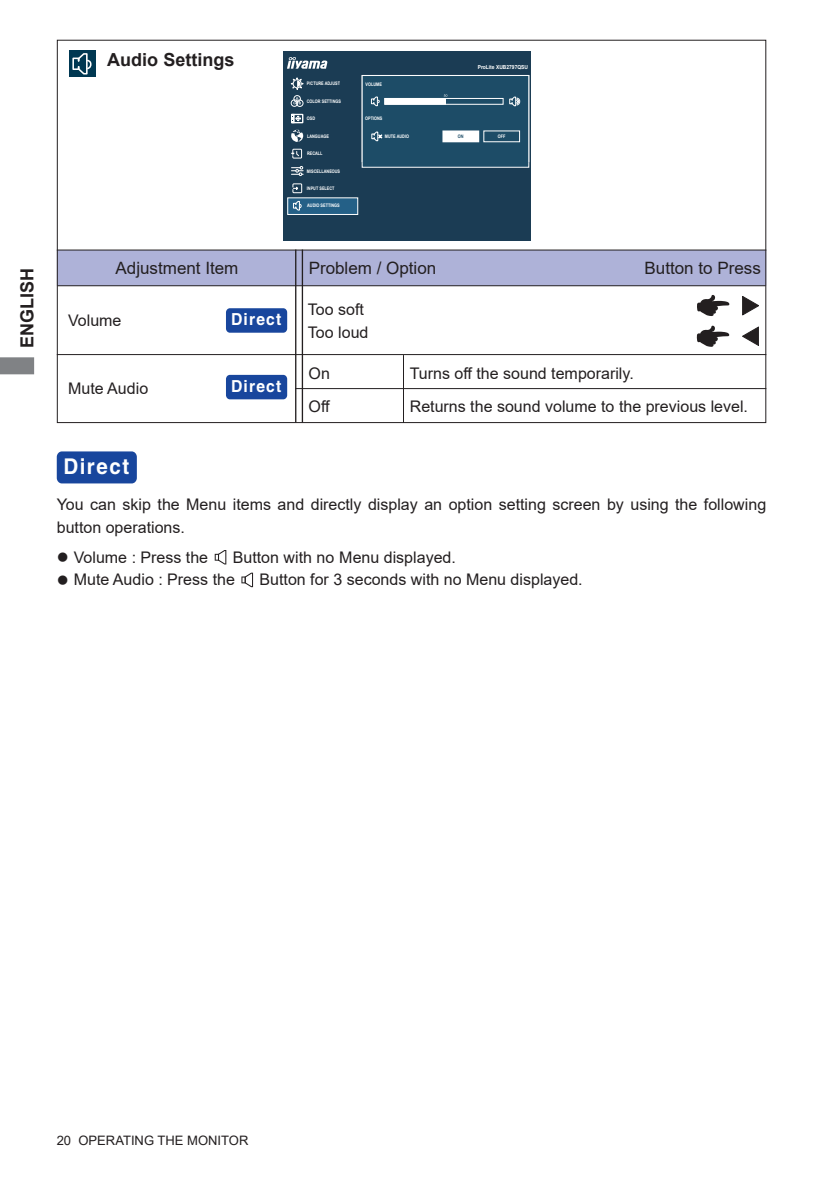
<style>
.page{position:relative;width:840px;height:1191px;background:#fff}
.page>*{position:absolute;margin:0;border:0;box-sizing:border-box;transform-origin:0 0}
.t1{font:700 21.6px "Helvetica";letter-spacing:.075em;color:#fff;scale:.95 1}
.t2{font:700 18px "Arial";color:#231f20}
.t3{font:17px "Arial";color:#231f20}
.t4{font:700 16.6px "Helvetica";letter-spacing:.075em;color:#fff;scale:.95 1}
.t5{font:16px/22.6px "Arial";color:#231f20}
.t6{font:13px "Arial";color:#231f20}
.t7{font:700 5.4px "Arial";color:#fff;scale:.9 1}
.t8{font:700 4.8px "Arial";color:#fff;scale:.8 1}
.t9{font:700 4.8px "Arial";color:#1d4c67;scale:.8 1}
</style>
<div class="page">
<svg style="left:0;top:357px;width:34px;height:17px"></svg>
<div style="left:57px;top:250px;width:708px;height:36px;background:#aeb2d8;border:2px solid #aeb2d8"></div>
<hr style="left:57px;top:285px;width:708px;height:1px;background:#231f20">
<hr style="left:57px;top:249px;width:708px;height:1px;background:#231f20">
<hr style="left:295px;top:249px;width:1px;height:173px;background:#231f20">
<hr style="left:301px;top:249px;width:2px;height:173px;background:#231f20">
<hr style="left:57px;top:354px;width:708px;height:1px;background:#231f20">
<hr style="left:295px;top:388px;width:470px;height:1px;background:#231f20">
<hr style="left:403px;top:355px;width:1px;height:68px;background:#231f20">
<svg style="left:224px;top:550px;width:3px;height:15px"></svg>
<svg style="left:214px;top:550px;width:12px;height:14px"></svg>
<svg style="left:241px;top:572px;width:12px;height:15px"></svg>
<div style="left:58px;top:452px;width:78px;height:30px;background:#18469d;border-radius:4px"></div>
<div style="left:57px;top:451px;width:80px;height:32px;border:2px solid #18469d;border-radius:4px"></div>
<div style="left:69px;top:50px;width:26px;height:27px;background:#003852"></div>
<svg style="left:72px;top:53px;width:20px;height:22px"></svg>
<div style="left:283px;top:52px;width:248px;height:189px;background:#1b3c54"></div>
<svg style="left:287px;top:57px;width:40px;height:12px"></svg>
<div style="left:287px;top:198px;width:70px;height:16px;background:#246087"></div>
<div style="left:287px;top:197px;width:71px;height:18px;border:1px solid #fff"></div>
<svg style="left:291px;top:78px;width:12px;height:12px"></svg>
<svg style="left:291px;top:166px;width:12px;height:10px"></svg>
<div style="left:293px;top:95px;width:7px;height:7px;border:1px solid #fff;border-radius:50%"></div>
<div style="left:291px;top:100px;width:7px;height:6px;border:1px solid #fff;border-radius:50%"></div>
<div style="left:296px;top:100px;width:7px;height:7px;border:1px solid #fff;border-radius:50%"></div>
<svg style="left:293px;top:98px;width:8px;height:6px"></svg>
<svg style="left:291px;top:130px;width:12px;height:12px"></svg>
<div style="left:292px;top:149px;width:10px;height:9px;border:1px solid #fff"></div>
<svg style="left:291px;top:151px;width:8px;height:6px"></svg>
<div style="left:292px;top:183px;width:10px;height:10px;border:1px solid #fff"></div>
<svg style="left:293px;top:187px;width:5px;height:3px"></svg>
<svg style="left:293px;top:201px;width:8px;height:10px"></svg>
<div style="left:293px;top:114px;width:9px;height:9px;border:1px solid #fff"></div>
<div style="left:291px;top:114px;width:12px;height:9px;border:1px solid #fff"></div>
<svg style="left:291px;top:114px;width:9px;height:9px"></svg>
<div style="left:362px;top:75px;width:166px;height:92px;background:#1d4c67"></div>
<div style="left:362px;top:75px;width:166px;height:87px;background:#1d4c67;border:1px solid #fff"></div>
<div style="left:442px;top:131px;width:36px;height:11px;background:#fff"></div>
<div style="left:442px;top:131px;width:37px;height:11px;border:1px solid #fff"></div>
<div style="left:483px;top:131px;width:36px;height:11px;border:1px solid #fff"></div>
<svg style="left:370px;top:96px;width:9px;height:10px"></svg>
<div style="left:384px;top:98px;width:61px;height:6px;background:#fff"></div>
<div style="left:384px;top:98px;width:119px;height:7px;border:1px solid #fff"></div>
<svg style="left:509px;top:96px;width:11px;height:10px"></svg>
<svg style="left:371px;top:131px;width:11px;height:10px"></svg>
<svg style="left:697px;top:295px;width:32px;height:21px"></svg>
<svg style="left:742px;top:327px;width:16px;height:19px"></svg>
<svg style="left:742px;top:296px;width:16px;height:19px"></svg>
<svg style="left:696px;top:325px;width:33px;height:22px"></svg>
<div style="left:227px;top:309px;width:59px;height:23px;background:#18469d;border-radius:3px"></div>
<div style="left:226px;top:308px;width:61px;height:25px;border:2px solid #18469d;border-radius:3px"></div>
<div style="left:227px;top:376px;width:59px;height:22px;background:#18469d;border-radius:3px"></div>
<div style="left:226px;top:375px;width:61px;height:24px;border:2px solid #18469d;border-radius:3px"></div>
<p class="t2" style="left:14px;top:348px;width:82px;rotate:-90deg">ENGLISH</p>
<p class="t2" style="left:107px;top:47px;width:129px">Audio Settings</p>
<p class="t8" style="left:307px;top:80px;width:43px">PICTURE ADJUST</p>
<p class="t8" style="left:307px;top:98px;width:44px">COLOR SETTINGS</p>
<p class="t8" style="left:307px;top:115px;width:12px">OSD</p>
<p class="t8" style="left:307px;top:150px;width:21px">RECALL</p>
<p class="t8" style="left:307px;top:133px;width:29px">LANGUAGE</p>
<p class="t8" style="left:307px;top:167px;width:43px">MISCELLANEOUS</p>
<p class="t8" style="left:307px;top:185px;width:36px">INPUT SELECT</p>
<p class="t8" style="left:307px;top:202px;width:42px">AUDIO SETTINGS</p>
<p class="t8" style="left:365px;top:81px;width:22px">VOLUME</p>
<p class="t8" style="left:365px;top:115px;width:23px">OPTIONS</p>
<p class="t7" style="left:477px;top:63px;width:58px">ProLite XUB2797QSU</p>
<p class="t8" style="left:385px;top:133px;width:32px">MUTE AUDIO</p>
<p class="t9" style="left:457px;top:133px;width:9px">ON</p>
<p class="t8" style="left:497px;top:133px;width:11px">OFF</p>
<p class="t3" style="left:115px;top:256px;width:124px">Adjustment Item</p>
<p class="t3" style="left:308px;top:256px;width:129px">Problem / Option</p>
<p class="t3" style="left:644px;top:256px;width:118px">Button to Press</p>
<p class="t5" style="left:68px;top:308px;width:55px">Volume</p>
<p class="t5" style="left:308px;top:298px;width:62px">Too soft<br>Too loud</p>
<p class="t4" style="left:231px;top:309px;width:54px">Direct</p>
<p class="t5" style="left:68px;top:377px;width:82px">Mute Audio</p>
<h1 class="t1" style="left:63px;top:453px;width:71px">Direct</h1>
<p class="t4" style="left:231px;top:376px;width:54px">Direct</p>
<p class="t5" style="left:308px;top:357px;width:23px;line-height:33.4px">On<br>Off</p>
<p class="t5" style="left:409px;top:356px;width:339px;line-height:33.6px">Turns off the sound temporarily.<br>Returns the sound volume to the previous level.</p>
<p class="t5" style="left:57px;top:493px;width:710px">You can skip the Menu items and directly display an option setting screen by using the following button operations.</p>
<p class="t5" style="left:57px;top:546px;width:153px">● Volume : Press the</p>
<p class="t5" style="left:233px;top:546px;width:224px">Button with no Menu displayed.</p>
<p class="t5" style="left:57px;top:568px;width:179px">● Mute Audio : Press the</p>
<p class="t5" style="left:259px;top:568px;width:324px">Button for 3 seconds with no Menu displayed.</p>
<p class="t6" style="left:57px;top:1131px;width:193px">20 OPERATING THE MONITOR</p>
</div>
